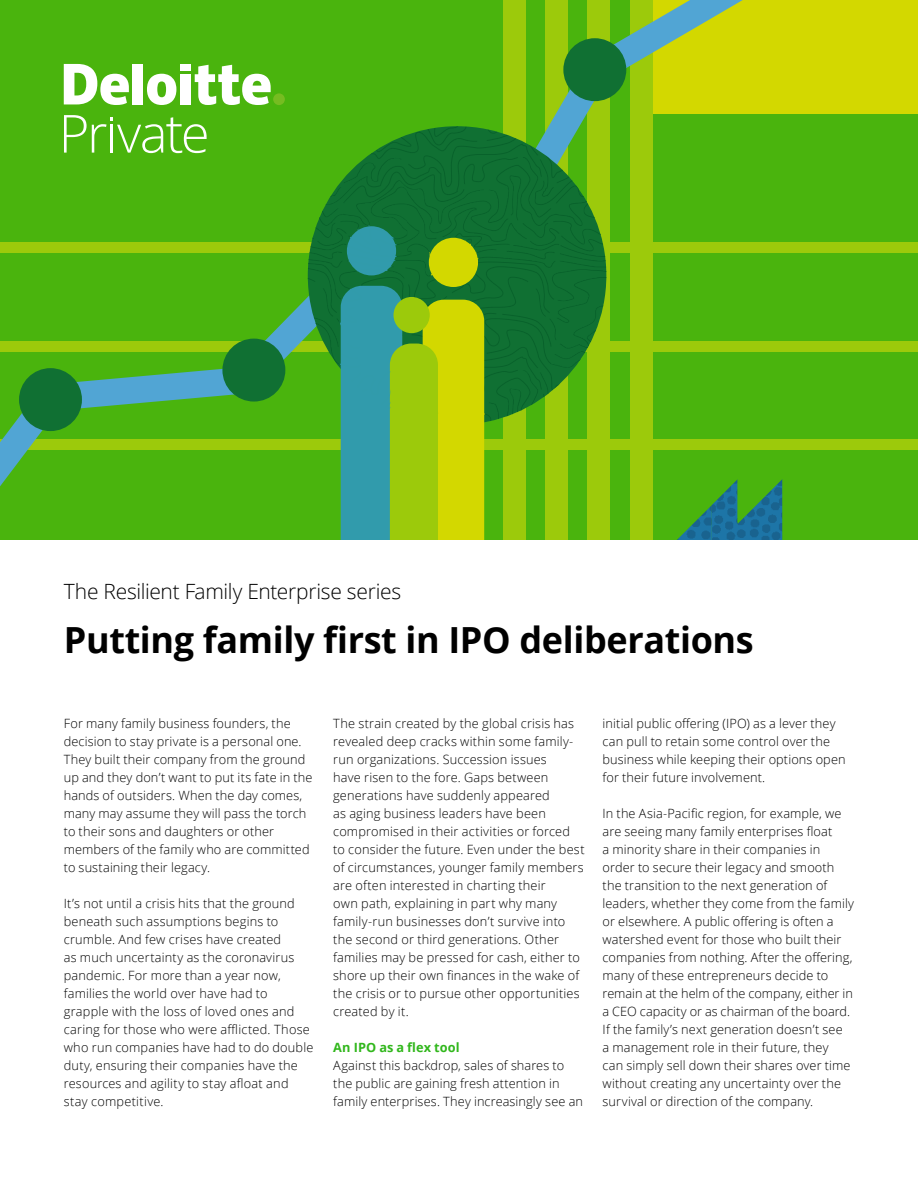
<style>
.page{position:relative;width:918px;height:1188px;background:#fff}
.page>*{position:absolute;margin:0;border:0;box-sizing:border-box;transform-origin:0 0}
.t1{font:700 36px "Open Sans";letter-spacing:-.01em;color:#000}
.t2{font:300 21px "Open Sans";letter-spacing:-.015em;color:#000}
.t3{font:300 12.75px/18px "Open Sans";letter-spacing:.01em;color:#000}
.t4{font:700 12.75px "Open Sans";letter-spacing:.005em;color:#31b71c}
</style>
<div class="page">
<div style="left:0;top:0;width:918px;height:540px;background:#4ab40d"></div>
<div style="left:641px;top:0;width:277px;height:113px;background:#d3d800"></div>
<div style="left:630px;top:0;width:23px;height:540px;background:#9cca0b"></div>
<div style="left:588px;top:0;width:22px;height:540px;background:#9cca0b"></div>
<div style="left:0;top:242px;width:918px;height:11px;background:#9cca0b"></div>
<div style="left:0;top:341px;width:918px;height:11px;background:#9cca0b"></div>
<div style="left:0;top:439px;width:918px;height:11px;background:#9cca0b"></div>
<svg style="left:0;top:0;width:743px;height:486px"></svg>
<div style="left:19px;top:368px;width:63px;height:63px;background:#107033;border-radius:50%"></div>
<div style="left:563px;top:38px;width:63px;height:63px;background:#107033;border-radius:50%"></div>
<div style="left:222px;top:339px;width:63px;height:63px;background:#107033;border-radius:50%"></div>
<div style="left:308px;top:126px;width:298px;height:299px;background:#107033;border-radius:50%"></div>
<svg style="left:352px;top:126px;width:210px;height:59px"></svg>
<div style="left:347px;top:226px;width:49px;height:49px;background:#319bac;border-radius:50%"></div>
<div style="left:429px;top:238px;width:49px;height:49px;background:#d3d800;border-radius:50%"></div>
<svg style="left:341px;top:262px;width:223px;height:278px"></svg>
<img style="left:319px;top:158px;width:83px;height:68px">
<img style="left:510px;top:157px;width:53px;height:64px">
<img style="left:407px;top:387px;width:102px;height:38px">
<img style="left:712px;top:479px;width:70px;height:61px">
<img style="left:677px;top:505px;width:35px;height:35px">
<div style="left:273px;top:93px;width:12px;height:12px;background:#76bc21;border-radius:50%"></div>
<div style="left:133px;top:64px;width:10px;height:40px;background:#fff"></div>
<svg style="left:147px;top:74px;width:29px;height:31px"></svg>
<div style="left:180px;top:74px;width:11px;height:30px;background:#fff"></div>
<div style="left:180px;top:64px;width:11px;height:7px;background:#fff"></div>
<svg style="left:195px;top:65px;width:76px;height:40px"></svg>
<svg style="left:64px;top:64px;width:65px;height:41px"></svg>
<svg style="left:64px;top:115px;width:143px;height:38px"></svg>
<h2 class="t2" style="left:64px;top:576px;width:339px">The Resilient Family Enterprise series</h2>
<h1 class="t1" style="left:64px;top:614px;width:691px">Putting family first in IPO deliberations</h1>
<p class="t3" style="left:64px;top:714px;width:250px">For many family business founders, the decision to stay private is a personal one.<br>They built their company from the ground up and they don’t want to put its fate in the hands of outsiders. When the day comes, many may assume they will pass the torch to their sons and daughters or other members of the family who are committed to sustaining their legacy.</p>
<p class="t3" style="left:64px;top:894px;width:251px">It’s not until a crisis hits that the ground beneath such assumptions begins to crumble. And few crises have created<br>as much uncertainty as the coronavirus pandemic. For more than a year now, families the world over have had to grapple with the loss of loved ones and caring for those who were afflicted. Those who run companies have had to do double duty, ensuring their companies have the resources and agility to stay afloat and stay competitive.</p>
<p class="t3" style="left:333px;top:714px;width:253px">The strain created by the global crisis has revealed deep cracks within some family&shy;run organizations. Succession issues<br>have risen to the fore. Gaps between generations have suddenly appeared<br>as aging business leaders have been compromised in their activities or forced to consider the future. Even under the best of circumstances, younger family members are often interested in charting their<br>own path, explaining in part why many family-run businesses don’t survive into the second or third generations. Other families may be pressed for cash, either to shore up their own finances in the wake of the crisis or to pursue other opportunities created by it.</p>
<p class="t4" style="left:333px;top:1039px;width:128px">An IPO as a flex tool</p>
<p class="t3" style="left:333px;top:1056px;width:251px">Against this backdrop, sales of shares to the public are gaining fresh attention in family enterprises. They increasingly see an</p>
<p class="t3" style="left:603px;top:714px;width:245px">initial public offering (IPO) as a lever they can pull to retain some control over the business while keeping their options open for their future involvement.</p>
<p class="t3" style="left:603px;top:804px;width:253px">In the Asia-Pacific region, for example, we are seeing many family enterprises float<br>a minority share in their companies in order to secure their legacy and smooth the transition to the next generation of leaders, whether they come from the family or elsewhere. A public offering is often a watershed event for those who built their companies from nothing. After the offering, many of these entrepreneurs decide to remain at the helm of the company, either in a CEO capacity or as chairman of the board.<br>If the family’s next generation doesn’t see<br>a management role in their future, they<br>can simply sell down their shares over time without creating any uncertainty over the survival or direction of the company.</p>
</div>
